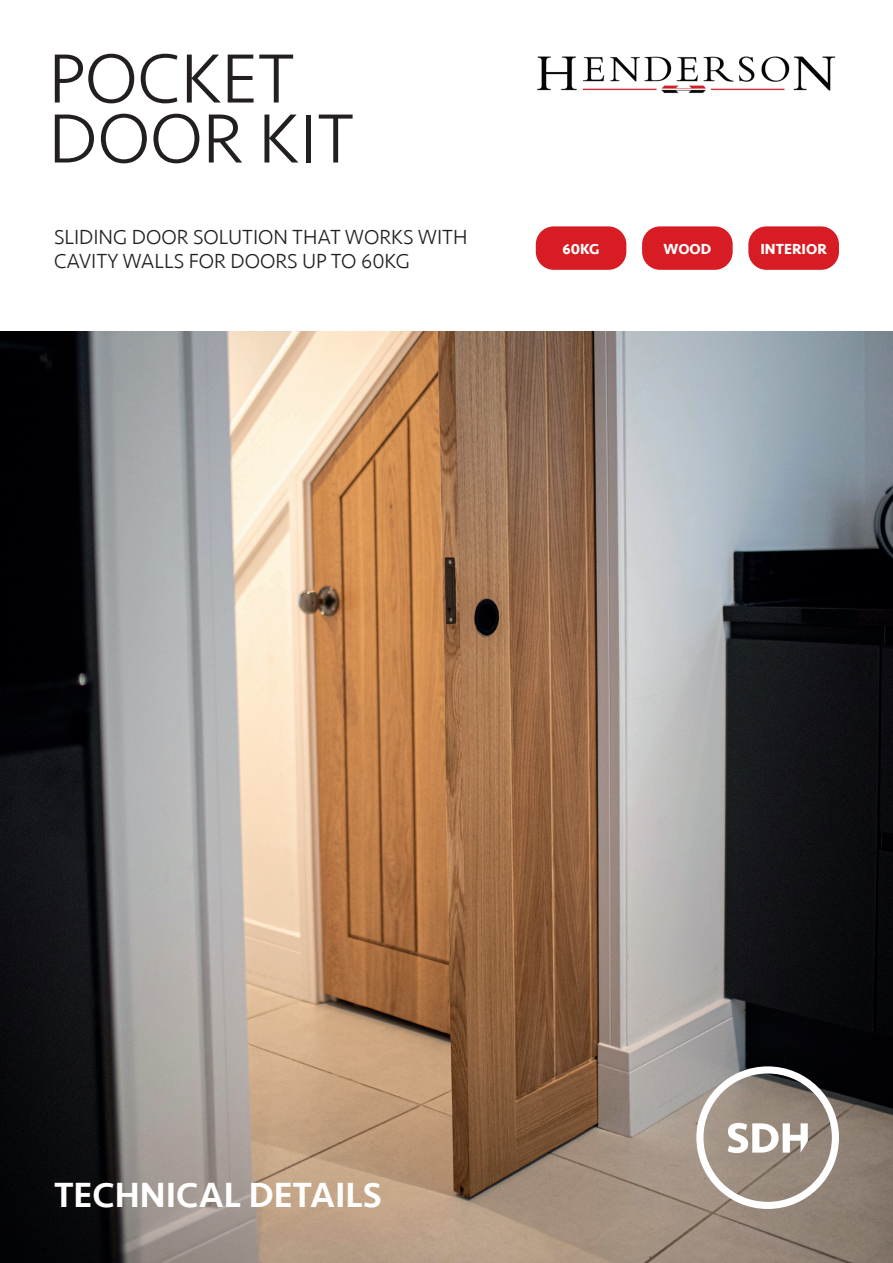
<style>
.page{position:relative;width:893px;height:1263px;background:#fff}
.page>*{position:absolute;margin:0;border:0;box-sizing:border-box;transform-origin:0 0}
.t1{font:300 72px/60px "Seravek";color:#231f20}
.t2{font:500 36px "Seravek";color:#fff}
.t3{font:300 21px/24px "Seravek";color:#231f20}
.t4{font:700 15px "Seravek";color:#fff}
</style>
<div class="page">
<img style="left:0;top:332px;width:893px;height:931px">
<img style="left:537px;top:56px;width:299px;height:38px">
<svg style="left:696px;top:1066px;width:143px;height:143px"></svg>
<div style="left:536px;top:226px;width:90px;height:44px;background:#d81c23;border-radius:18px"></div>
<div style="left:748px;top:226px;width:91px;height:44px;background:#d81c23;border-radius:18px"></div>
<div style="left:642px;top:226px;width:91px;height:44px;background:#d81c23;border-radius:18px"></div>
<h1 class="t1" style="left:49px;top:50px;width:307px">POCKET<br>DOOR KIT</h1>
<p class="t3" style="left:54px;top:226px;width:415px">SLIDING DOOR SOLUTION THAT WORKS WITH<br>CAVITY WALLS FOR DOORS UP TO 60KG</p>
<p class="t4" style="left:562px;top:237px;width:39px">60KG</p>
<p class="t4" style="left:663px;top:237px;width:49px">WOOD</p>
<p class="t4" style="left:760px;top:237px;width:68px">INTERIOR</p>
<h2 class="t2" style="left:54px;top:1173px;width:329px">TECHNICAL DETAILS</h2>
</div>
